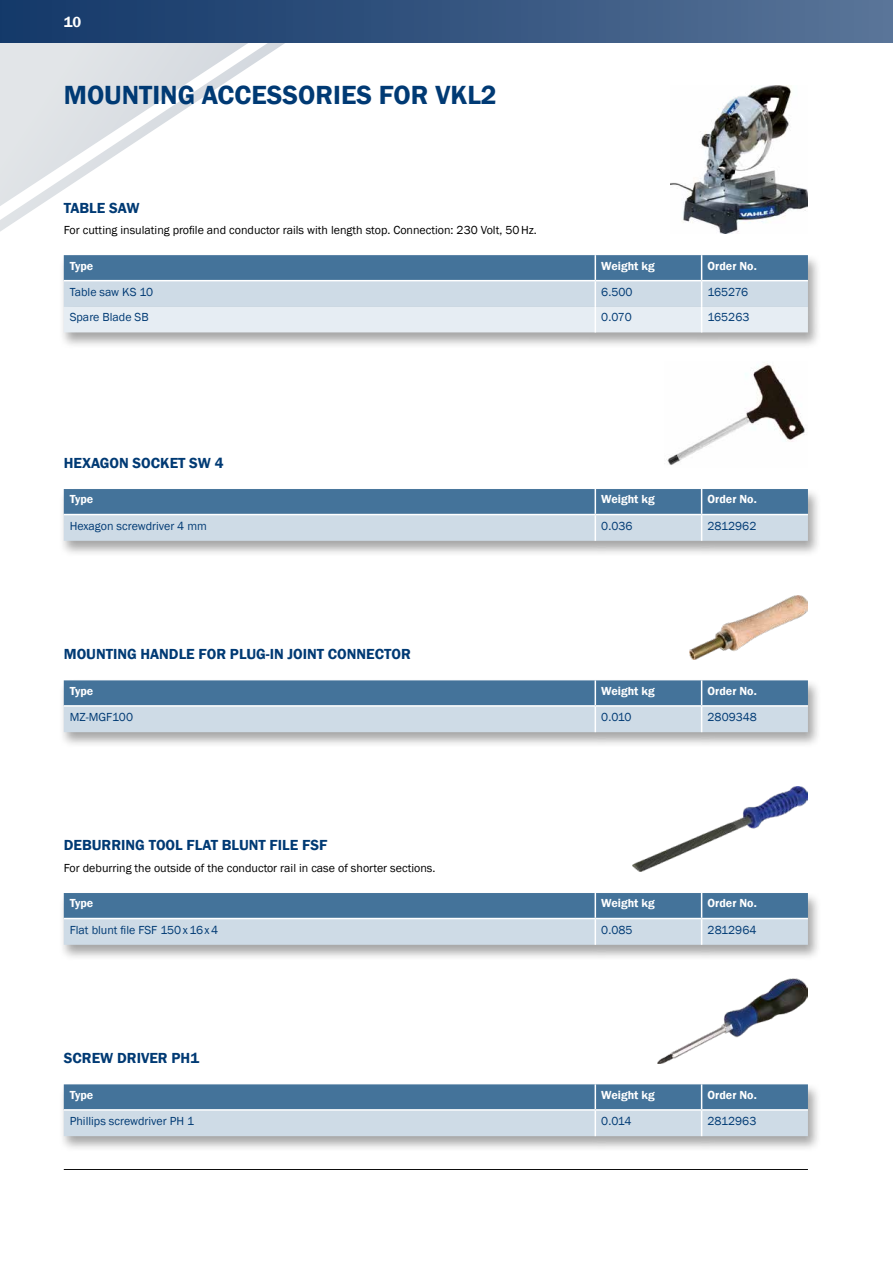
<style>
.page{position:relative;width:893px;height:1263px;background:#fff}
.page>*{position:absolute;margin:0;border:0;box-sizing:border-box;transform-origin:0 0}
.t1{font:600 27px "Franklin Gothic";color:#003a74}
.t2{font:600 15px "Franklin Gothic";color:#003a74}
.t3{font:600 15px "Franklin Gothic";color:#fff}
.t4{font:12px "Franklin Gothic";color:#003a74}
.t5{font:12px "Franklin Gothic";color:#000}
.t6{font:600 12px "Franklin Gothic";color:#fff}
</style>
<div class="page">
<svg style="left:0;top:43px;width:285px;height:172px"></svg>
<div style="left:0;top:0;width:893px;height:43px;background:linear-gradient(to right,#123768,#587498)"></div>
<hr style="left:64px;top:1169px;width:744px;height:1px;background:#000">
<img style="left:670px;top:85px;width:138px;height:149px">
<div style="left:59px;top:254px;width:762px;height:95px;background:#000;opacity:.35"></div>
<svg style="left:64px;top:255px;width:744px;height:77px;background:#a9bfd1"></svg>
<hr style="left:64px;top:280px;width:531px;height:1px;background:#fff">
<hr style="left:595px;top:280px;width:107px;height:1px;background:#fff">
<hr style="left:702px;top:280px;width:106px;height:1px;background:#fff">
<img style="left:689px;top:595px;width:119px;height:64px">
<div style="left:59px;top:679px;width:762px;height:69px;background:#000;opacity:.35"></div>
<svg style="left:64px;top:680px;width:744px;height:52px;background:#8aa8c1"></svg>
<hr style="left:64px;top:705px;width:531px;height:2px;background:#fff">
<hr style="left:595px;top:705px;width:107px;height:2px;background:#fff">
<hr style="left:702px;top:705px;width:106px;height:2px;background:#fff">
<img style="left:658px;top:978px;width:150px;height:85px">
<div style="left:59px;top:1083px;width:762px;height:69px;background:#000;opacity:.35"></div>
<svg style="left:64px;top:1084px;width:744px;height:52px;background:#8aa8c1"></svg>
<hr style="left:64px;top:1109px;width:531px;height:2px;background:#fff">
<hr style="left:595px;top:1109px;width:107px;height:2px;background:#fff">
<hr style="left:702px;top:1109px;width:106px;height:2px;background:#fff">
<div style="left:59px;top:487px;width:762px;height:70px;background:#000;opacity:.35"></div>
<svg style="left:64px;top:489px;width:744px;height:52px;background:#8ba9c1"></svg>
<hr style="left:64px;top:514px;width:531px;height:1px;background:#fff">
<hr style="left:595px;top:514px;width:107px;height:1px;background:#fff">
<hr style="left:702px;top:514px;width:106px;height:1px;background:#fff">
<img style="left:667px;top:363px;width:138px;height:102px">
<div style="left:59px;top:891px;width:762px;height:70px;background:#000;opacity:.35"></div>
<svg style="left:64px;top:893px;width:744px;height:52px;background:#8ba9c1"></svg>
<hr style="left:64px;top:918px;width:531px;height:1px;background:#fff">
<hr style="left:595px;top:918px;width:107px;height:1px;background:#fff">
<hr style="left:702px;top:918px;width:106px;height:1px;background:#fff">
<img style="left:633px;top:787px;width:175px;height:85px">
<p class="t3" style="left:64px;top:12px;width:19px">10</p>
<h1 class="t1" style="left:64px;top:78px;width:434px">MOUNTING ACCESSORIES FOR VKL2</h1>
<p class="t2" style="left:64px;top:198px;width:77px">TABLE SAW</p>
<p class="t5" style="left:64px;top:222px;width:474px">For cutting insulating profile and conductor rails with length stop. Connection: 230 Volt, 50Hz.</p>
<p class="t6" style="left:70px;top:258px;width:25px">Type</p>
<p class="t6" style="left:601px;top:258px;width:55px">Weight kg</p>
<p class="t6" style="left:708px;top:258px;width:51px">Order No.</p>
<p class="t4" style="left:70px;top:284px;width:85px">Table saw KS 10</p>
<p class="t4" style="left:601px;top:284px;width:33px">6.500</p>
<p class="t4" style="left:708px;top:284px;width:42px">165276</p>
<p class="t4" style="left:70px;top:310px;width:80px">Spare Blade SB</p>
<p class="t4" style="left:601px;top:310px;width:32px">0.070</p>
<p class="t4" style="left:708px;top:310px;width:43px">165263</p>
<p class="t2" style="left:64px;top:453px;width:161px">HEXAGON SOCKET SW 4</p>
<p class="t6" style="left:70px;top:492px;width:25px">Type</p>
<p class="t6" style="left:601px;top:492px;width:55px">Weight kg</p>
<p class="t6" style="left:708px;top:492px;width:51px">Order No.</p>
<p class="t4" style="left:70px;top:518px;width:139px">Hexagon screwdriver 4 mm</p>
<p class="t4" style="left:601px;top:518px;width:33px">0.036</p>
<p class="t4" style="left:708px;top:518px;width:50px">2812962</p>
<p class="t2" style="left:64px;top:645px;width:349px">MOUNTING HANDLE FOR PLUG-IN JOINT CONNECTOR</p>
<p class="t6" style="left:70px;top:683px;width:25px">Type</p>
<p class="t6" style="left:601px;top:683px;width:55px">Weight kg</p>
<p class="t6" style="left:708px;top:683px;width:51px">Order No.</p>
<p class="t4" style="left:70px;top:710px;width:65px">MZ-MGF100</p>
<p class="t4" style="left:601px;top:710px;width:32px">0.010</p>
<p class="t4" style="left:708px;top:710px;width:51px">2809348</p>
<p class="t2" style="left:64px;top:836px;width:265px">DEBURRING TOOL FLAT BLUNT FILE FSF</p>
<p class="t5" style="left:64px;top:860px;width:373px">For deburring the outside of the conductor rail in case of shorter sections.</p>
<p class="t6" style="left:70px;top:896px;width:25px">Type</p>
<p class="t6" style="left:601px;top:896px;width:55px">Weight kg</p>
<p class="t6" style="left:708px;top:896px;width:51px">Order No.</p>
<p class="t4" style="left:70px;top:922px;width:150px">Flat blunt file FSF 150x16x4</p>
<p class="t4" style="left:601px;top:922px;width:33px">0.085</p>
<p class="t4" style="left:708px;top:922px;width:50px">2812964</p>
<p class="t2" style="left:64px;top:1049px;width:137px">SCREW DRIVER PH1</p>
<p class="t6" style="left:70px;top:1087px;width:25px">Type</p>
<p class="t6" style="left:601px;top:1087px;width:55px">Weight kg</p>
<p class="t6" style="left:708px;top:1087px;width:51px">Order No.</p>
<p class="t4" style="left:70px;top:1113px;width:126px">Phillips screwdriver PH 1</p>
<p class="t4" style="left:601px;top:1113px;width:32px">0.014</p>
<p class="t4" style="left:708px;top:1113px;width:50px">2812963</p>
</div>
